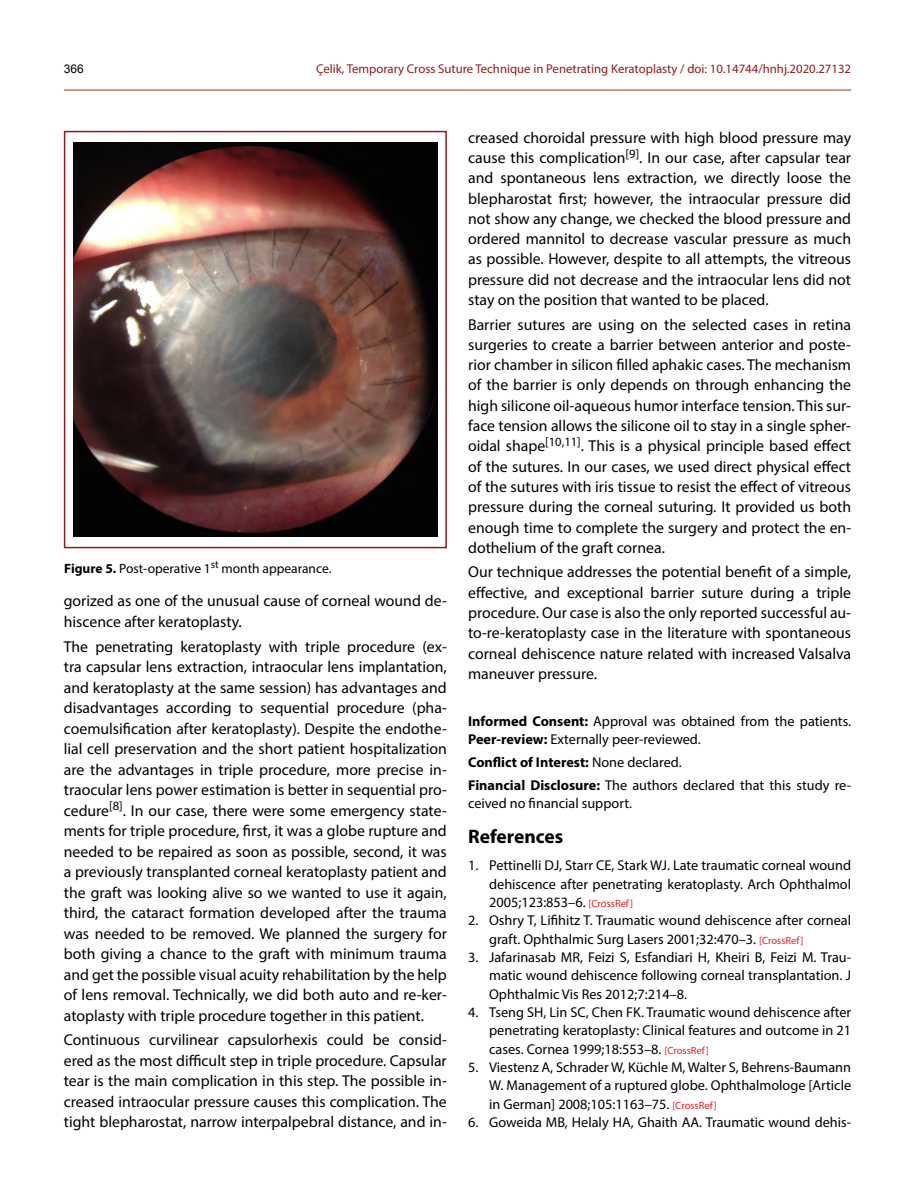
<style>
.page{position:relative;width:915px;height:1191px;background:#fff}
.page>*{position:absolute;margin:0;border:0;box-sizing:border-box;transform-origin:0 0}
.t1{font:700 19.5px "Myriad Pro";color:#000}
.t2{font:15.75px/20.2px "Myriad Pro";color:#000;text-align:justify}
.t3{font:14.25px/18.3px "Myriad Pro";color:#000;text-align:justify}
.t4{font:13.5px "Myriad Pro";color:#000}
.t5{font:12.75px "Myriad Pro";color:#8f1b1e}
.t6{font:12px "Arial";color:#000}
.s1{font-weight:700}
.s2{font-size:10.5px;color:#ed1d24}
</style>
<div class="page">
<hr style="left:64px;top:89px;width:786px;height:2px;background:#bd7f6c">
<div style="left:64px;top:131px;width:382px;height:417px;border:2px solid #8f1b1e"></div>
<img style="left:73px;top:142px;width:364px;height:394px">
<p class="t6" style="left:64px;top:60px;width:22px">366</p>
<p class="t5" style="left:316px;top:61px;width:536px">Çelik, Temporary Cross Suture Technique in Penetrating Keratoplasty / doi: 10.14744/hnhj.2020.27132</p>
<p class="t4" style="left:64px;top:560px;width:269px"><span class="s1">Figure 5.</span> Post-operative 1<sup>st</sup> month appearance.</p>
<p class="t2" style="left:64px;top:590px;width:384px">gorized as one of the unusual cause of corneal wound de&shy;hiscence after keratoplasty.</p>
<p class="t2" style="left:64px;top:636px;width:384px">The penetrating keratoplasty with triple procedure (ex&shy;tra capsular lens extraction, intraocular lens implantation, and keratoplasty at the same session) has advantages and disadvantages according to sequential procedure (pha&shy;coemulsification after keratoplasty). Despite the endothe&shy;lial cell preservation and the short patient hospitalization are the advantages in triple procedure, more precise in&shy;traocular lens power estimation is better in sequential pro&shy;cedure<sup>[8]</sup>. In our case, there were some emergency state&shy;ments for triple procedure, first, it was a globe rupture and needed to be repaired as soon as possible, second, it was a previously transplanted corneal keratoplasty patient and the graft was looking alive so we wanted to use it again, third, the cataract formation developed after the trauma was needed to be removed. We planned the surgery for both giving a chance to the graft with minimum trauma and get the possible visual acuity rehabilitation by the help of lens removal. Technically, we did both auto and re-ker&shy;atoplasty with triple procedure together in this patient.</p>
<p class="t2" style="left:64px;top:1029px;width:384px">Continuous curvilinear capsulorhexis could be consid&shy;ered as the most difficult step in triple procedure. Capsular tear is the main complication in this step. The possible in&shy;creased intraocular pressure causes this complication. The tight blepharostat, narrow interpalpebral distance, and in-</p>
<p class="t2" style="left:468px;top:127px;width:384px">creased choroidal pressure with high blood pressure may cause this complication<sup>[9]</sup>. In our case, after capsular tear and spontaneous lens extraction, we directly loose the blepharostat first; however, the intraocular pressure did not show any change, we checked the blood pressure and ordered mannitol to decrease vascular pressure as much as possible. However, despite to all attempts, the vitreous pressure did not decrease and the intraocular lens did not stay on the position that wanted to be placed.</p>
<p class="t2" style="left:468px;top:314px;width:384px">Barrier sutures are using on the selected cases in retina surgeries to create a barrier between anterior and poste&shy;rior chamber in silicon filled aphakic cases. The mechanism of the barrier is only depends on through enhancing the high silicone oil-aqueous humor interface tension. This sur&shy;face tension allows the silicone oil to stay in a single spher&shy;oidal shape<sup>[10,11]</sup>. This is a physical principle based effect of the sutures. In our cases, we used direct physical effect of the sutures with iris tissue to resist the effect of vitreous pressure during the corneal suturing. It provided us both enough time to complete the surgery and protect the en&shy;dothelium of the graft cornea.</p>
<p class="t2" style="left:468px;top:562px;width:384px">Our technique addresses the potential benefit of a simple, effective, and exceptional barrier suture during a triple procedure. Our case is also the only reported successful au&shy;to-re-keratoplasty case in the literature with spontaneous corneal dehiscence nature related with increased Valsalva maneuver pressure.</p>
<p class="t3" style="left:468px;top:712px;width:384px"><span class="s1">Informed Consent:</span> Approval was obtained from the patients.<br><span class="s1">Peer-review:</span> Externally peer-reviewed.</p>
<p class="t3" style="left:468px;top:750px;width:384px;line-height:22.6px"><span class="s1">Conflict of Interest:</span> None declared.<br><span class="s1">Financial Disclosure:</span> The authors declared that this study re-</p>
<p class="t3" style="left:468px;top:794px;width:165px">ceived no financial support.</p>
<p class="t1" style="left:468px;top:824px;width:96px">References</p>
<p class="t3" style="left:489px;top:856px;width:363px;text-indent:-21px">1. Pettinelli DJ, Starr CE, Stark WJ. Late traumatic corneal wound dehiscence after penetrating keratoplasty. Arch Ophthalmol 2005;123:853–6. <span class="s2">[CrossRef]</span></p>
<p class="t3" style="left:489px;top:911px;width:363px;text-indent:-21px">2. Oshry T, Lifihitz T. Traumatic wound dehiscence after corneal graft. Ophthalmic Surg Lasers 2001;32:470–3. <span class="s2">[CrossRef]</span></p>
<p class="t3" style="left:489px;top:948px;width:363px;text-indent:-21px">3. Jafarinasab MR, Feizi S, Esfandiari H, Kheiri B, Feizi M. Trau&shy;matic wound dehiscence following corneal transplantation. J Ophthalmic Vis Res 2012;7:214–8.</p>
<p class="t3" style="left:489px;top:1003px;width:363px;text-indent:-21px">4. Tseng SH, Lin SC, Chen FK. Traumatic wound dehiscence after penetrating keratoplasty: Clinical features and outcome in 21 cases. Cornea 1999;18:553–8. <span class="s2">[CrossRef]</span></p>
<p class="t3" style="left:489px;top:1058px;width:363px;text-indent:-21px">5. Viestenz A, Schrader W, Küchle M, Walter S, Behrens-Baumann W. Management of a ruptured globe. Ophthalmologe [Article in German] 2008;105:1163–75. <span class="s2">[CrossRef]</span></p>
<p class="t3" style="left:468px;top:1113px;width:384px">6. Goweida MB, Helaly HA, Ghaith AA. Traumatic wound dehis-</p>
</div>
